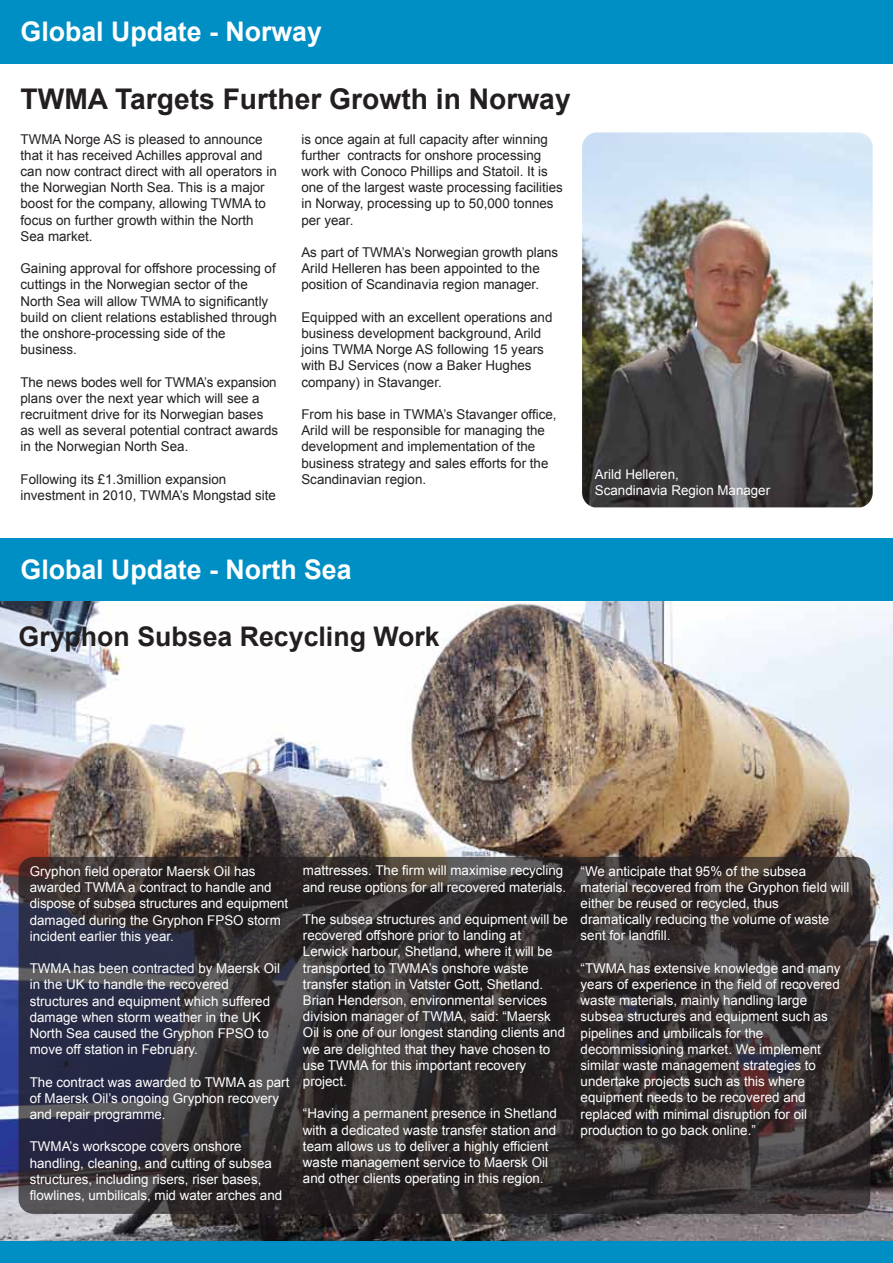
<style>
.page{position:relative;width:893px;height:1263px;background:#fff}
.page>*{position:absolute;margin:0;border:0;box-sizing:border-box;transform-origin:0 0}
.t1{font:700 28.5px "Arial";color:#231f20}
.t2{font:700 27px "Arial";color:#fff}
.t3{font:700 27px "Arial";color:#231f20}
.t4{font:13.5px/16.2px "Arial";color:#fff}
.t5{font:13.5px/16.2px "Arial";color:#231f20}
</style>
<div class="page">
<img style="left:582px;top:132px;width:290px;height:375px">
<img style="left:0;top:601px;width:892px;height:641px">
<div style="left:0;top:0;width:892px;height:64px;background:#008fc5"></div>
<div style="left:0;top:1242px;width:892px;height:21px;background:#008fc5"></div>
<div style="left:0;top:538px;width:892px;height:63px;background:#008fc5"></div>
<svg style="left:19px;top:857px;width:851px;height:357px;background:#332f32"></svg>
<h2 class="t2" style="left:21px;top:14px;width:303px">Global Update - Norway</h2>
<h1 class="t1" style="left:21px;top:80px;width:551px">TWMA Targets Further Growth in Norway</h1>
<p class="t5" style="left:301px;top:131px;width:263px">is once again at full capacity after winning further contracts for onshore processing work with Conoco Phillips and Statoil. It is one of the largest waste processing facilities in Norway, processing up to 50,000 tonnes per year.</p>
<p class="t5" style="left:301px;top:244px;width:258px">As part of TWMA’s Norwegian growth plans<br>Arild Helleren has been appointed to the position of Scandinavia region manager.</p>
<p class="t5" style="left:301px;top:309px;width:252px">Equipped with an excellent operations and business development background, Arild joins TWMA Norge AS following 15 years with BJ Services (now a Baker Hughes company) in Stavanger.</p>
<p class="t5" style="left:301px;top:406px;width:257px">From his base in TWMA’s Stavanger office, Arild will be responsible for managing the development and implementation of the business strategy and sales efforts for the Scandinavian region.</p>
<p class="t5" style="left:21px;top:131px;width:258px">TWMA Norge AS is pleased to announce that it has received Achilles approval and can now contract direct with all operators in the Norwegian North Sea. This is a major boost for the company, allowing TWMA to focus on further growth within the North Sea market.</p>
<p class="t5" style="left:21px;top:261px;width:258px">Gaining approval for offshore processing of cuttings in the Norwegian sector of the North Sea will allow TWMA to significantly build on client relations established through the onshore-processing side of the business.</p>
<p class="t5" style="left:21px;top:374px;width:259px">The news bodes well for TWMA’s expansion plans over the next year which will see a recruitment drive for its Norwegian bases as well as several potential contract awards in the Norwegian North Sea.</p>
<p class="t5" style="left:21px;top:471px;width:257px">Following its £1.3million expansion investment in 2010, TWMA’s Mongstad site</p>
<h2 class="t2" style="left:21px;top:551px;width:332px">Global Update - North Sea</h2>
<h2 class="t3" style="left:19px;top:619px;width:423px">Gryphon Subsea Recycling Work</h2>
<p class="t4" style="left:595px;top:466px;width:177px">Arild Helleren,<br>Scandinavia Region Manager</p>
<p class="t4" style="left:30px;top:863px;width:260px">Gryphon field operator Maersk Oil has awarded TWMA a contract to handle and dispose of subsea structures and equipment damaged during the Gryphon FPSO storm incident earlier this year.</p>
<p class="t4" style="left:30px;top:961px;width:252px">TWMA has been contracted by Maersk Oil in the UK to handle the recovered structures and equipment which suffered damage when storm weather in the UK North Sea caused the Gryphon FPSO to move off station in February.</p>
<p class="t4" style="left:30px;top:1074px;width:261px">The contract was awarded to TWMA as part of Maersk Oil’s ongoing Gryphon recovery and repair programme.</p>
<p class="t4" style="left:30px;top:1139px;width:254px">TWMA’s workscope covers onshore handling, cleaning, and cutting of subsea structures, including risers, riser bases, flowlines, umbilicals, mid water arches and</p>
<p class="t4" style="left:303px;top:863px;width:264px">mattresses. The firm will maximise recycling and reuse options for all recovered materials.</p>
<p class="t4" style="left:303px;top:911px;width:266px">The subsea structures and equipment will be recovered offshore prior to landing at Lerwick harbour, Shetland, where it will be transported to TWMA’s onshore waste transfer station in Vatster Gott, Shetland.<br>Brian Henderson, environmental services division manager of TWMA, said: “Maersk Oil is one of our longest standing clients and we are delighted that they have chosen to use TWMA for this important recovery project.</p>
<p class="t4" style="left:303px;top:1106px;width:255px">“Having a permanent presence in Shetland with a dedicated waste transfer station and team allows us to deliver a highly efficient waste management service to Maersk Oil and other clients operating in this region.</p>
<p class="t4" style="left:580px;top:863px;width:270px">“We anticipate that 95% of the subsea material recovered from the Gryphon field will either be reused or recycled, thus dramatically reducing the volume of waste sent for landfill.</p>
<p class="t4" style="left:580px;top:960px;width:261px">“TWMA has extensive knowledge and many years of experience in the field of recovered waste materials, mainly handling large subsea structures and equipment such as pipelines and umbilicals for the decommissioning market. We implement similar waste management strategies to undertake projects such as this where equipment needs to be recovered and replaced with minimal disruption for oil production to go back online.”</p>
</div>
